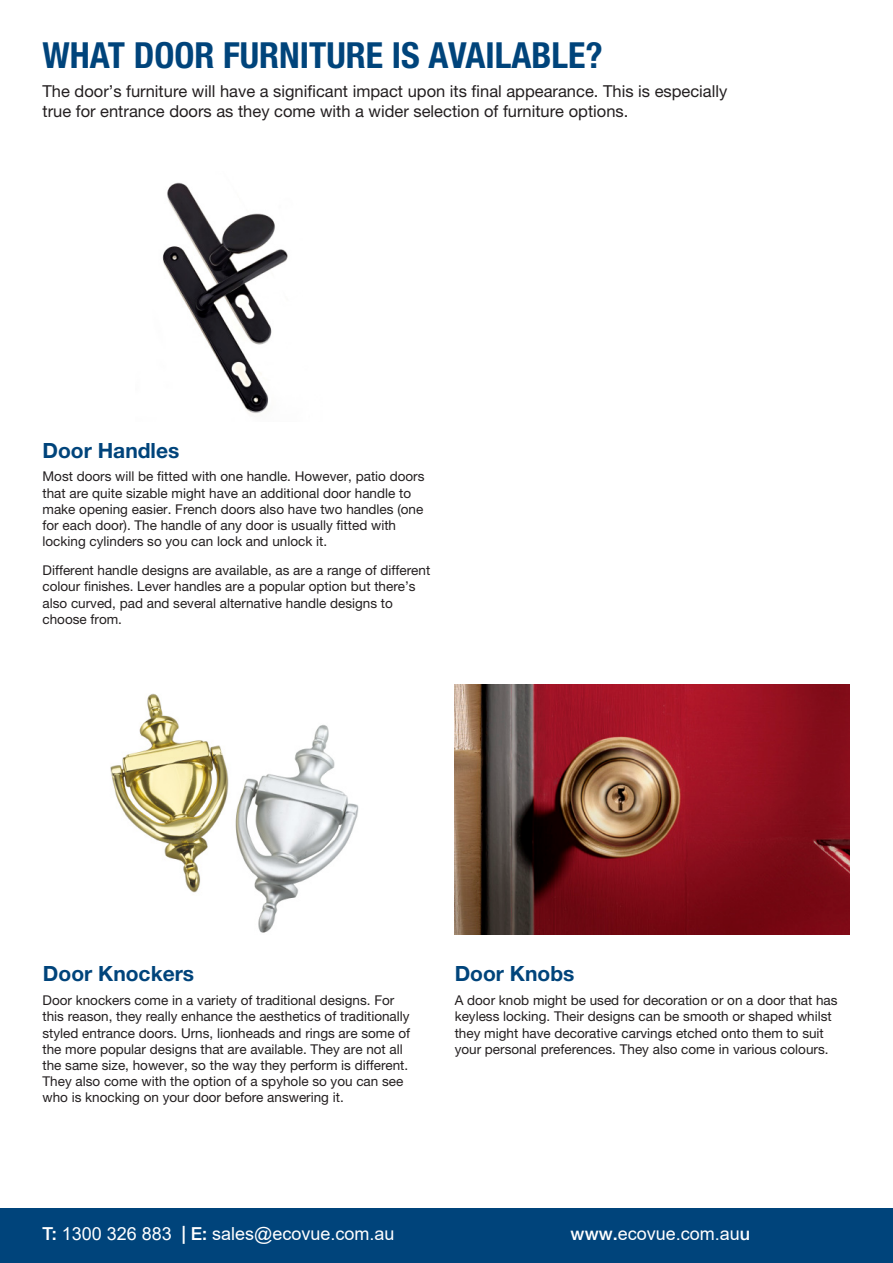
<style>
.page{position:relative;width:893px;height:1263px;background:#fff}
.page>*{position:absolute;margin:0;border:0;box-sizing:border-box;transform-origin:0 0}
.t1{font:700 condensed 36px "Helvetica Neue LT Pro";color:#00447b}
.t2{font:700 21px "Helvetica Neue LT Pro";color:#00447b}
.t3{font:18px "Arial";color:#fff}
.t4{font:16.5px/19.8px "Helvetica Neue LT Pro";color:#231f20}
.t5{font:13.5px/16.2px "Helvetica Neue LT Pro";color:#231f20}
.s1{font-family:"Helvetica Neue LT Pro";font-weight:500}
</style>
<div class="page">
<img style="left:162px;top:182px;width:126px;height:232px">
<img style="left:110px;top:693px;width:249px;height:240px">
<img style="left:455px;top:684px;width:394px;height:251px">
<div style="left:0;top:1208px;width:893px;height:55px;background:#00447b"></div>
<p class="t1" style="left:43px;top:34px;width:562px">WHAT DOOR FURNITURE IS AVAILABLE?</p>
<p class="t4" style="left:43px;top:81px;width:686px">The door’s furniture will have a significant impact upon its final appearance. This is especially true for entrance doors as they come with a wider selection of furniture options.</p>
<p class="t2" style="left:43px;top:437px;width:138px">Door Handles</p>
<p class="t5" style="left:43px;top:468px;width:384px">Most doors will be fitted with one handle. However, patio doors that are quite sizable might have an additional door handle to make opening easier. French doors also have two handles (one for each door). The handle of any door is usually fitted with locking cylinders so you can lock and unlock it.</p>
<p class="t5" style="left:43px;top:562px;width:389px">Different handle designs are available, as are a range of different colour finishes. Lever handles are a popular option but there’s also curved, pad and several alternative handle designs to choose from.</p>
<p class="t2" style="left:43px;top:961px;width:153px">Door Knockers</p>
<p class="t5" style="left:43px;top:992px;width:369px">Door knockers come in a variety of traditional designs. For this reason, they really enhance the aesthetics of traditionally styled entrance doors. Urns, lionheads and rings are some of the more popular designs that are available. They are not all the same size, however, so the way they perform is different.<br>They also come with the option of a spyhole so you can see who is knocking on your door before answering it.</p>
<p class="t2" style="left:455px;top:961px;width:121px">Door Knobs</p>
<p class="t5" style="left:455px;top:992px;width:384px">A door knob might be used for decoration or on a door that has keyless locking. Their designs can be smooth or shaped whilst they might have decorative carvings etched onto them to suit your personal preferences. They also come in various colours.</p>
<h3 class="t3" style="left:43px;top:1221px;width:353px"><span class="s1">T:</span> 1300 326 883 <span class="s1">| E:</span> sales@ecovue.com.au</h3>
<h3 class="t3" style="left:571px;top:1221px;width:181px"><span class="s1">www.</span>ecovue.com.au<span class="s1">u</span></h3>
</div>
